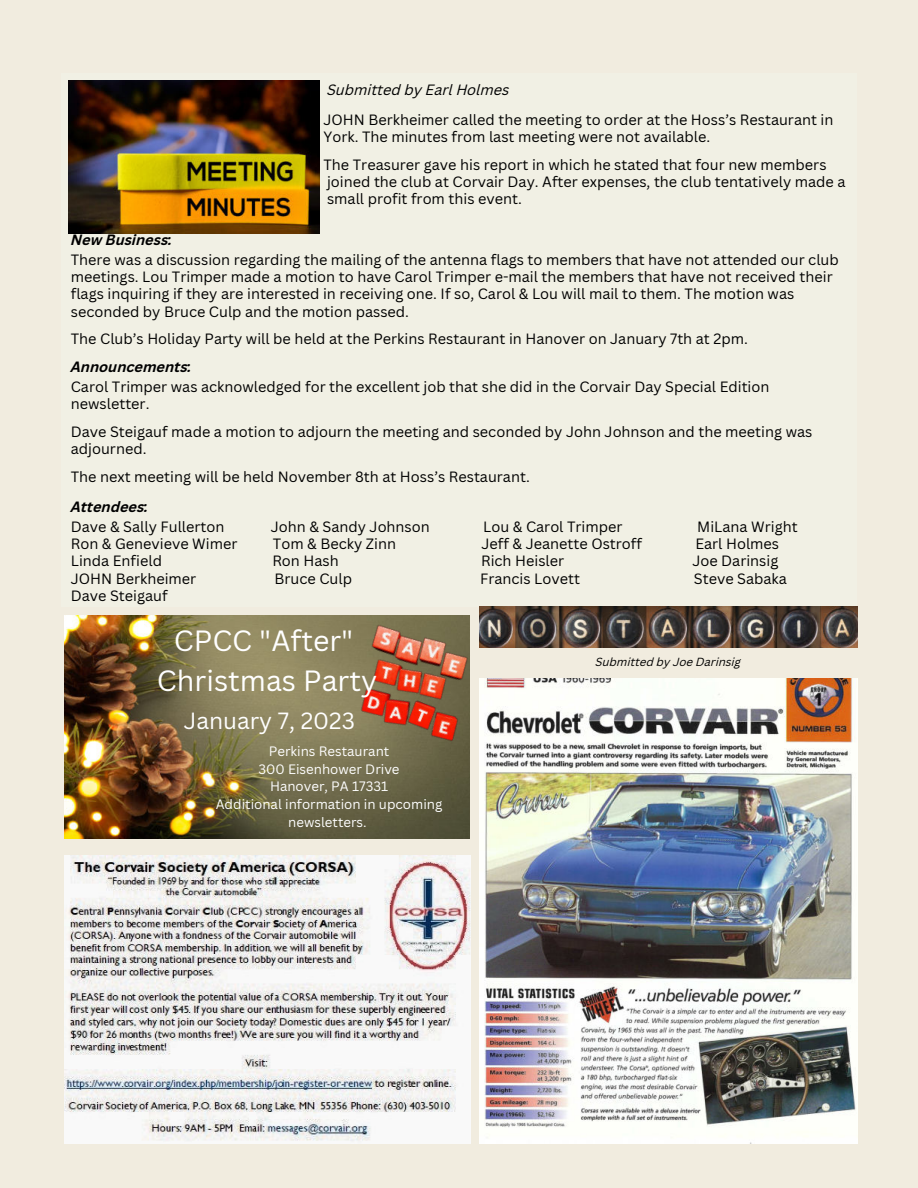
<style>
.page{position:relative;width:918px;height:1188px;background:#f1ecdf}
.page>*{position:absolute;margin:0;border:0;box-sizing:border-box;transform-origin:0 0}
.t1{font:28.5px/39.3px "Canva Sans";color:#fff;text-align:center}
.t2{font:22.8px "Canva Sans";color:#fff}
.t3{font:14.55px/17.2px "Canva Sans";color:#000}
.t4{font:italic 700 14.55px "Canva Sans";color:#000}
.t5{font:italic 14.55px "Canva Sans";color:#000}
.t6{font:13.2px/17.7px "Canva Sans";color:#fff;text-align:center}
.t7{font:italic 11.4px "Canva Sans";color:#000}
</style>
<div class="page">
<div style="left:62px;top:74px;width:795px;height:533px;background:#f1f0e4"></div>
<img style="left:69px;top:80px;width:251px;height:153px">
<img style="left:479px;top:679px;width:378px;height:464px">
<img style="left:532px;top:607px;width:325px;height:40px">
<img style="left:65px;top:856px;width:406px;height:288px">
<img style="left:65px;top:615px;width:405px;height:224px">
<img style="left:329px;top:607px;width:203px;height:174px">
<p class="t5" style="left:327px;top:81px;width:184px">Submitted by Earl Holmes</p>
<p class="t3" style="left:323px;top:111px;width:512px">JOHN Berkheimer called the meeting to order at the Hoss’s Restaurant in<br>York. The minutes from last meeting were not available.</p>
<p class="t3" style="left:323px;top:156px;width:524px">The Treasurer gave his report in which he stated that four new members joined the club at Corvair Day. After expenses, the club tentatively made a small profit from this event.</p>
<p class="t4" style="left:71px;top:231px;width:103px">New Business:</p>
<p class="t3" style="left:71px;top:251px;width:770px">There was a discussion regarding the mailing of the antenna flags to members that have not attended our club meetings. Lou Trimper made a motion to have Carol Trimper e-mail the members that have not received their flags inquiring if they are interested in receiving one. If so, Carol &amp; Lou will mail to them. The motion was seconded by Bruce Culp and the motion passed.</p>
<p class="t3" style="left:71px;top:331px;width:679px">The Club’s Holiday Party will be held at the Perkins Restaurant in Hanover on January 7th at 2pm.</p>
<p class="t4" style="left:71px;top:358px;width:122px">Announcements:</p>
<p class="t3" style="left:71px;top:378px;width:700px">Carol Trimper was acknowledged for the excellent job that she did in the Corvair Day Special Edition newsletter.</p>
<p class="t3" style="left:71px;top:423px;width:743px">Dave Steigauf made a motion to adjourn the meeting and seconded by John Johnson and the meeting was adjourned.</p>
<p class="t3" style="left:71px;top:468px;width:461px">The next meeting will be held November 8th at Hoss’s Restaurant.</p>
<p class="t4" style="left:71px;top:498px;width:79px">Attendees:</p>
<p class="t3" style="left:71px;top:518px;width:155px">Dave &amp; Sally Fullerton</p>
<p class="t3" style="left:271px;top:518px;width:161px">John &amp; Sandy Johnson</p>
<p class="t3" style="left:483px;top:518px;width:141px">Lou &amp; Carol Trimper</p>
<p class="t3" style="left:697px;top:518px;width:102px">MiLana Wright</p>
<p class="t3" style="left:71px;top:535px;width:168px">Ron &amp; Genevieve Wimer</p>
<p class="t3" style="left:273px;top:535px;width:125px">Tom &amp; Becky Zinn</p>
<p class="t3" style="left:481px;top:535px;width:162px">Jeff &amp; Jeanette Ostroff</p>
<p class="t3" style="left:695px;top:535px;width:85px">Earl Holmes</p>
<p class="t3" style="left:71px;top:553px;width:93px">Linda Enfield</p>
<p class="t3" style="left:272px;top:553px;width:68px">Ron Hash</p>
<p class="t3" style="left:481px;top:553px;width:85px">Rich Heisler</p>
<p class="t3" style="left:692px;top:553px;width:88px">Joe Darinsig</p>
<p class="t3" style="left:71px;top:570px;width:127px">JOHN Berkheimer</p>
<p class="t3" style="left:275px;top:570px;width:79px">Bruce Culp</p>
<p class="t3" style="left:480px;top:570px;width:101px">Francis Lovett</p>
<p class="t3" style="left:694px;top:570px;width:95px">Steve Sabaka</p>
<p class="t3" style="left:71px;top:587px;width:98px">Dave Steigauf</p>
<h1 class="t1" style="left:157px;top:621px;width:222px">CPCC "After"<br>Christmas Party</h1>
<h2 class="t2" style="left:184px;top:708px;width:173px">January 7, 2023</h2>
<p class="t6" style="left:216px;top:742px;width:228px">Perkins Restaurant<br>300 Eisenhower Drive<br>Hanover, PA 17331<br>Additional information in upcoming newsletters.</p>
<p class="t7" style="left:596px;top:655px;width:147px">Submitted by Joe Darinsig</p>
</div>
